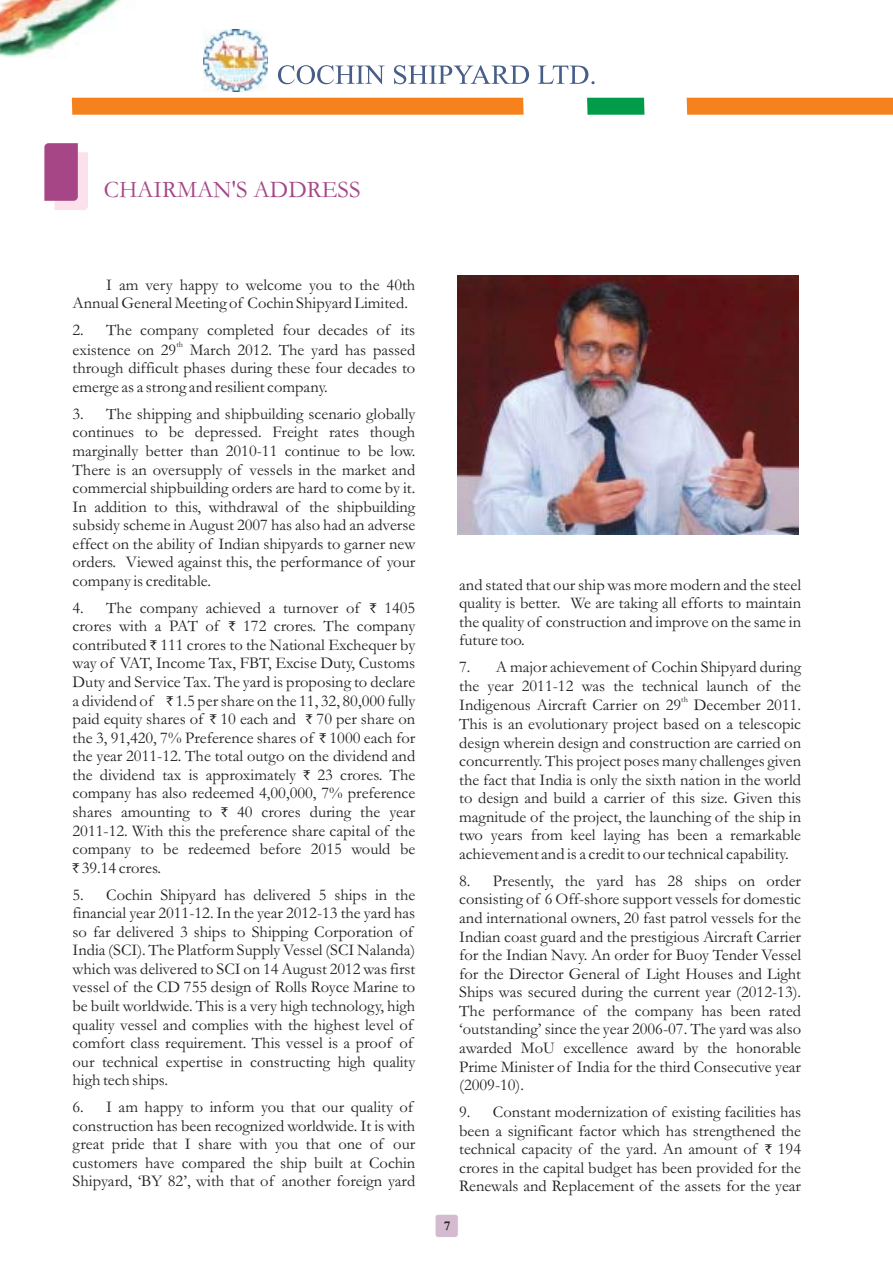
<style>
.page{position:relative;width:893px;height:1263px;background:#fff}
.page>*{position:absolute;margin:0;border:0;box-sizing:border-box;transform-origin:0 0}
.t1{font:24px "Garamond";color:#a64686}
.t2{font:16.5px/18.6px "Garamond";color:#231f1f;text-align:justify}
.t3{font:13.5px "Rupee Foradian";color:#231f1f}
.t4{font:700 13.5px "Garamond";color:#231f1f}
.t5{font:8.25px "Garamond";color:#231f1f}
</style>
<div class="page">
<div style="left:686px;top:98px;width:206px;height:17px;background:#f6821e"></div>
<div style="left:587px;top:98px;width:57px;height:17px;background:#009c4a"></div>
<div style="left:72px;top:98px;width:451px;height:17px;background:#f6821e"></div>
<svg style="left:278px;top:65px;width:316px;height:19px"></svg>
<img style="left:204px;top:30px;width:63px;height:62px">
<img style="left:0;top:0;width:121px;height:57px">
<svg style="left:44px;top:143px;width:44px;height:67px;background:#c47eab"></svg>
<img style="left:457px;top:275px;width:341px;height:260px">
<div style="left:435px;top:1214px;width:23px;height:24px;background:#d5bbd0;border:1px solid #fff;border-radius:3px"></div>
<h1 class="t1" style="left:104px;top:181px;width:258px">CHAIRMAN'S ADDRESS</h1>
<p class="t2" style="left:73px;top:277px;width:344px;text-indent:34px">I am very happy to welcome you to the 40th<br>Annual General Meeting of Cochin Shipyard Limited.</p>
<p class="t2" style="left:73px;top:322px;width:344px">2. The company completed four decades of its existence on 29 March 2012. The yard has passed through difficult phases during these four decades to emerge as a strong and resilient company.</p>
<p class="t2" style="left:73px;top:406px;width:344px">3. The shipping and shipbuilding scenario globally continues to be depressed. Freight rates though marginally better than 2010-11 continue to be low.<br>There is an oversupply of vessels in the market and commercial shipbuilding orders are hard to come by it.<br>In addition to this, withdrawal of the shipbuilding subsidy scheme in August 2007 has also had an adverse effect on the ability of Indian shipyards to garner new orders. Viewed against this, the performance of your company is creditable.</p>
<p class="t2" style="left:73px;top:600px;width:289px">4. The company achieved a turnover of</p>
<p class="t2" style="left:384px;top:600px;width:32px">1405</p>
<p class="t2" style="left:73px;top:619px;width:148px">crores with a PAT of</p>
<p class="t5" style="left:176px;top:341px;width:8px">th</p>
<p class="t3" style="left:370px;top:603px;width:8px">`</p>
<p class="t2" style="left:73px;top:619px;width:344px;text-indent:171px">172 crores. The company contributed 111 crores to the National Exchequer by way of VAT, Income Tax, FBT, Excise Duty, Customs Duty and Service Tax. The yard is proposing to declare a dividend of</p>
<p class="t3" style="left:229px;top:621px;width:8px">`</p>
<p class="t3" style="left:150px;top:640px;width:8px">`</p>
<p class="t2" style="left:73px;top:693px;width:344px;text-indent:103px">1.5 per share on the 11, 32, 80,000 fully paid equity shares of 10 each and 70 per share on the 3, 91,420, 7% Preference shares of 1000 each for the year 2011-12. The total outgo on the dividend and the dividend tax is approximately</p>
<p class="t3" style="left:166px;top:695px;width:8px">`</p>
<p class="t3" style="left:210px;top:714px;width:8px">`</p>
<p class="t3" style="left:306px;top:714px;width:8px">`</p>
<p class="t3" style="left:319px;top:732px;width:8px">`</p>
<p class="t2" style="left:73px;top:767px;width:344px;text-indent:245px">23 crores. The company has also redeemed 4,00,000, 7% preference shares amounting to</p>
<p class="t3" style="left:303px;top:770px;width:8px">`</p>
<p class="t2" style="left:237px;top:804px;width:180px">40 crores during the year</p>
<p class="t2" style="left:73px;top:823px;width:344px">2011-12. With this the preference share capital of the</p>
<p class="t2" style="left:73px;top:842px;width:344px">company to be redeemed before 2015 would be</p>
<p class="t2" style="left:82px;top:860px;width:81px">39.14 crores.</p>
<p class="t2" style="left:73px;top:887px;width:344px;text-align:left">5. Cochin Shipyard has delivered 5 ships in the financial year 2011-12. In the year 2012-13 the yard has so far delivered 3 ships to Shipping Corporation of India (SCI). The Platform Supply Vessel (SCI Nalanda) which was delivered to SCI on 14 August 2012 was first vessel of the CD 755 design of Rolls Royce Marine to be built worldwide. This is a very high technology, high quality vessel and complies with the highest level of comfort class requirement. This vessel is a proof of our technical expertise in constructing high quality high tech ships.</p>
<p class="t2" style="left:73px;top:1100px;width:344px;text-align:left">6. I am happy to inform you that our quality of construction has been recognized worldwide. It is with great pride that I share with you that one of our customers have compared the ship built at Cochin Shipyard, ‘BY 82’, with that of another foreign yard</p>
<p class="t3" style="left:221px;top:807px;width:8px">`</p>
<p class="t3" style="left:73px;top:862px;width:8px">`</p>
<p class="t2" style="left:459px;top:577px;width:343px">and stated that our ship was more modern and the steel quality is better. We are taking all efforts to maintain the quality of construction and improve on the same in future too.</p>
<p class="t2" style="left:459px;top:660px;width:343px">7. A major achievement of Cochin Shipyard during the year 2011-12 was the technical launch of the Indigenous Aircraft Carrier on 29 December 2011.<br>This is an evolutionary project based on a telescopic design wherein design and construction are carried on concurrently. This project poses many challenges given the fact that India is only the sixth nation in the world to design and build a carrier of this size. Given this magnitude of the project, the launching of the ship in two years from keel laying has been a remarkable achievement and is a credit to our technical capability.</p>
<p class="t2" style="left:459px;top:873px;width:343px">8. Presently, the yard has 28 ships on order consisting of 6 Off-shore support vessels for domestic and international owners, 20 fast patrol vessels for the Indian coast guard and the prestigious Aircraft Carrier for the Indian Navy. An order for Buoy Tender Vessel for the Director General of Light Houses and Light Ships was secured during the current year (2012-13).<br>The performance of the company has been rated ‘outstanding’ since the year 2006-07. The yard was also awarded MoU excellence award by the honorable Prime Minister of India for the third Consecutive year (2009-10).</p>
<p class="t2" style="left:459px;top:1104px;width:343px">9. Constant modernization of existing facilities has been a significant factor which has strengthened the technical capacity of the yard. An amount of</p>
<p class="t5" style="left:681px;top:697px;width:8px">th</p>
<p class="t2" style="left:459px;top:1142px;width:343px;text-indent:319px">194 crores in the capital budget has been provided for the Renewals and Replacement of the assets for the year</p>
<p class="t3" style="left:765px;top:1144px;width:8px">`</p>
<p class="t4" style="left:444px;top:1221px;width:8px">7</p>
</div>
